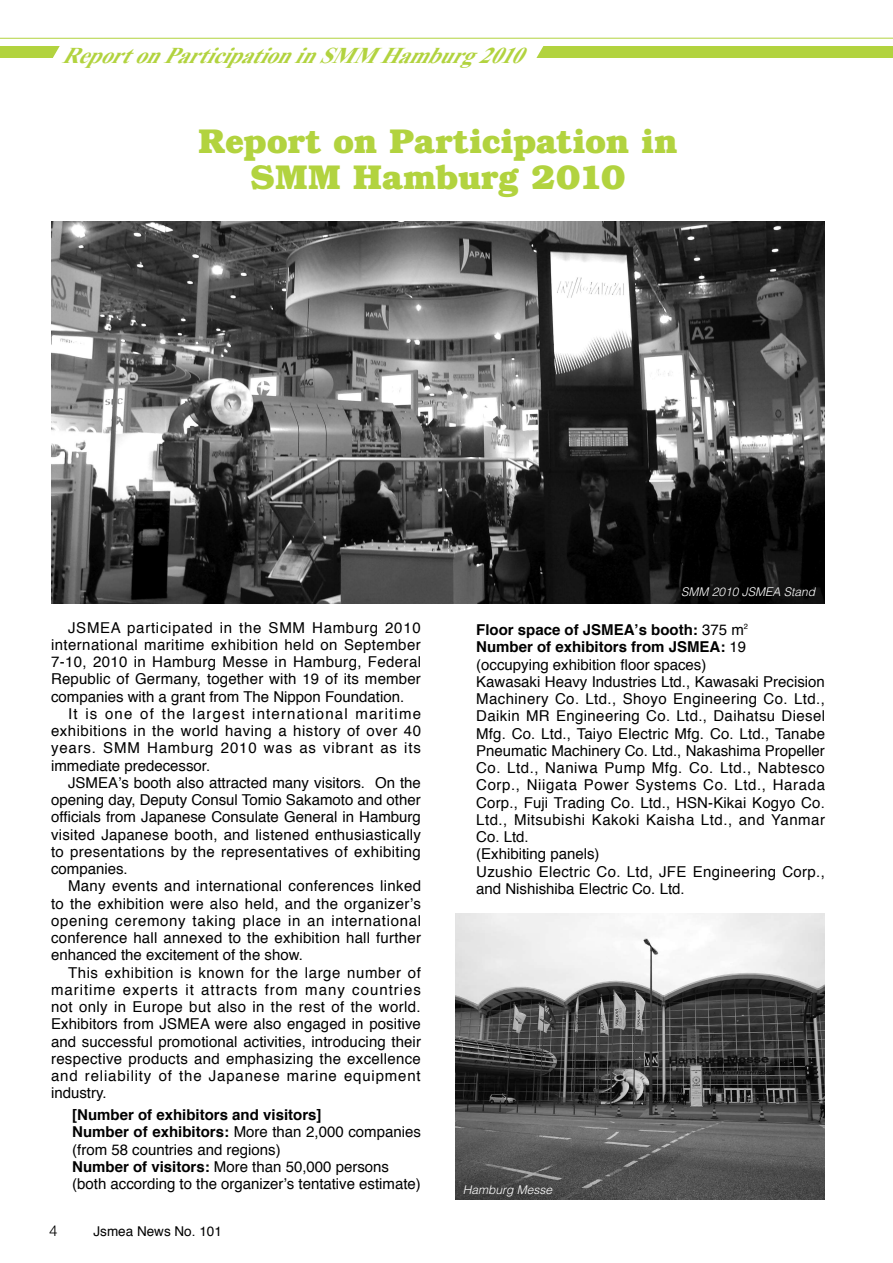
<style>
.page{position:relative;width:893px;height:1263px;background:#fff}
.page>*{position:absolute;margin:0;border:0;box-sizing:border-box;transform-origin:0 0}
.t1{font:700 34.5px/36px "Bookman";letter-spacing:-.005em;color:#b2d33f;text-align:center}
.t2{font:italic 700 22.5px "Times New Roman";color:#b2d33f}
.t3{font:15px/17.2px "Helvetica";letter-spacing:.01em;color:#000;text-align:justify}
.t4{font:300 15px "Helvetica";color:#000}
.t5{font:13.5px "Helvetica";color:#000}
.t6{font:italic 300 12px "Helvetica";color:#fff}
.s1{font-weight:700}
</style>
<div class="page">
<div style="left:0;top:46px;width:893px;height:12px;background:#b2d33f"></div>
<hr style="left:0;top:38px;width:893px;height:1px;background:#b2d33f">
<div style="left:53px;top:46px;width:491px;height:12px;background:#fff"></div>
<img style="left:455px;top:914px;width:370px;height:285px">
<img style="left:51px;top:221px;width:774px;height:383px">
<h2 class="t2" style="left:61px;top:39px;width:479px">ReportonParticipationinSMMHamburg2010</h2>
<h1 class="t1" style="left:199px;top:122px;width:480px">Report on Participation in<br>SMM Hamburg 2010</h1>
<p class="t3" style="left:51px;top:619px;width:372px;text-indent:17px">JSMEA participated in the SMM Hamburg 2010 international maritime exhibition held on September 7-10, 2010 in Hamburg Messe in Hamburg, Federal Republic of Germany, together with 19 of its member companies with a grant from The Nippon Foundation.</p>
<p class="t3" style="left:51px;top:705px;width:372px;text-indent:17px">It is one of the largest international maritime exhibitions in the world having a history of over 40 years. SMM Hamburg 2010 was as vibrant as its immediate predecessor.</p>
<p class="t3" style="left:51px;top:774px;width:372px;text-indent:17px">JSMEA’s booth also attracted many visitors. On the opening day, Deputy Consul Tomio Sakamoto and other officials from Japanese Consulate General in Hamburg visited Japanese booth, and listened enthusiastically to presentations by the representatives of exhibiting companies.</p>
<p class="t3" style="left:51px;top:878px;width:372px;text-indent:17px">Many events and international conferences linked to the exhibition were also held, and the organizer’s opening ceremony taking place in an international conference hall annexed to the exhibition hall further enhanced the excitement of the show.</p>
<p class="t3" style="left:51px;top:964px;width:371px;text-indent:17px">This exhibition is known for the large number of maritime experts it attracts from many countries not only in Europe but also in the rest of the world.<br>Exhibitors from JSMEA were also engaged in positive and successful promotional activities, introducing their respective products and emphasizing the excellence and reliability of the Japanese marine equipment industry.</p>
<p class="t3" style="left:72px;top:1106px;width:350px;text-align:left"><span class="s1">[Number of exhibitors and visitors]<br>Number of exhibitors:</span> More than 2,000 companies (from 58 countries and regions)<br><span class="s1">Number of visitors:</span> More than 50,000 persons (both according to the organizer’s tentative estimate)</p>
<p class="t4" style="left:49px;top:1221px;width:10px">4</p>
<p class="t5" style="left:94px;top:1220px;width:130px">Jsmea News No. 101</p>
<p class="t6" style="left:681px;top:585px;width:136px">SMM 2010 JSMEA Stand</p>
<p class="t3" style="left:476px;top:622px;width:350px;text-align:left"><span class="s1">Floor space of JSMEA’s booth:</span> 375 m<sup>2<br></sup><span class="s1">Number of exhibitors from JSMEA:</span> 19<br>(occupying exhibition floor spaces)<br>Kawasaki Heavy Industries Ltd., Kawasaki Precision Machinery Co. Ltd., Shoyo Engineering Co. Ltd., Daikin MR Engineering Co. Ltd., Daihatsu Diesel Mfg. Co. Ltd., Taiyo Electric Mfg. Co. Ltd., Tanabe Pneumatic Machinery Co. Ltd., Nakashima Propeller Co. Ltd., Naniwa Pump Mfg. Co. Ltd., Nabtesco Corp., Niigata Power Systems Co. Ltd., Harada Corp., Fuji Trading Co. Ltd., HSN-Kikai Kogyo Co.<br>Ltd., Mitsubishi Kakoki Kaisha Ltd., and Yanmar Co. Ltd.<br>(Exhibiting panels)<br>Uzushio Electric Co. Ltd, JFE Engineering Corp., and Nishishiba Electric Co. Ltd.</p>
<p class="t6" style="left:463px;top:1182px;width:91px">Hamburg Messe</p>
</div>
